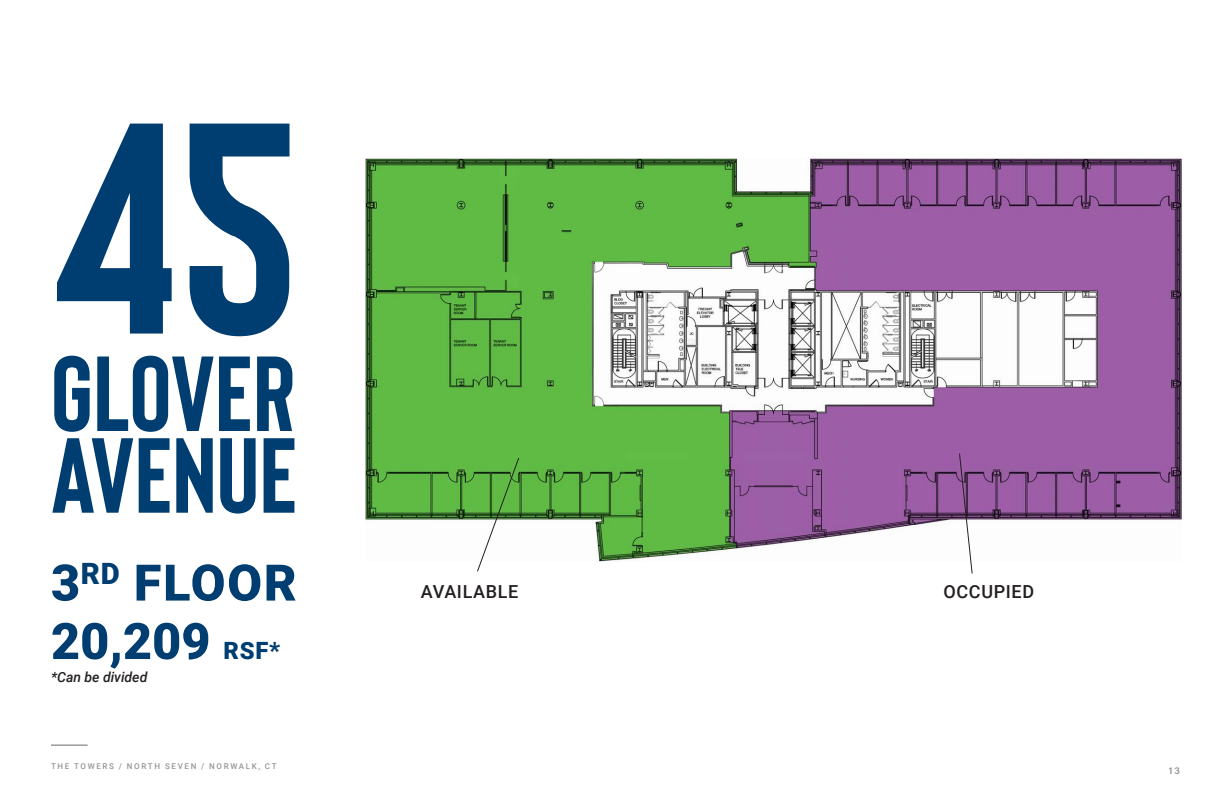
<style>
.page{position:relative;width:1224px;height:792px;background:#fff}
.page>*{position:absolute;margin:0;border:0;box-sizing:border-box;transform-origin:0 0}
.t1{font:700 300px "Bison";color:#003d71}
.t2{font:700 106.4px/81.7px "Bison";color:#003d71}
.Page_Title{font:900 50.4px "Roboto";letter-spacing:.005em;color:#003d71}
.Page_Copy{font:500 18px "Roboto";letter-spacing:.035em;color:#231f20}
.Page_Copy-2{font:italic 500 14px "Roboto";color:#231f20}
.t3{font:600 10px "Acumin Pro";color:#939598}
.t4{font:500 8px "Roboto";letter-spacing:.205em;color:#939598}
.s1{font-size:23.8px}
</style>
<div class="page">
<hr style="left:51px;top:744px;width:37px;height:2px;background:#939598">
<img style="left:366px;top:158px;width:816px;height:404px">
<svg style="left:476px;top:457px;width:44px;height:115px"></svg>
<svg style="left:958px;top:453px;width:15px;height:121px"></svg>
<p class="t1" style="left:51px;top:65px;width:247px">45</p>
<p class="t2" style="left:51px;top:353px;width:248px">GLOVER<br>AVENUE</p>
<p class="Page_Title" style="left:51px;top:547px;width:247px">3<sup>RD</sup> FLOOR</p>
<p class="Page_Title" style="left:51px;top:606px;width:231px">20,209 <span class="s1">RSF*</span></p>
<p class="Page_Copy-2" style="left:51px;top:667px;width:98px">*Can be divided</p>
<p class="t4" style="left:51px;top:761px;width:227px">THE TOWERS / NORTH SEVEN / NORWALK, CT</p>
<p class="Page_Copy" style="left:421px;top:579px;width:99px">AVAILABLE</p>
<p class="Page_Copy" style="left:944px;top:579px;width:92px">OCCUPIED</p>
<p class="t3" style="left:1169px;top:764px;width:13px">13</p>
</div>
